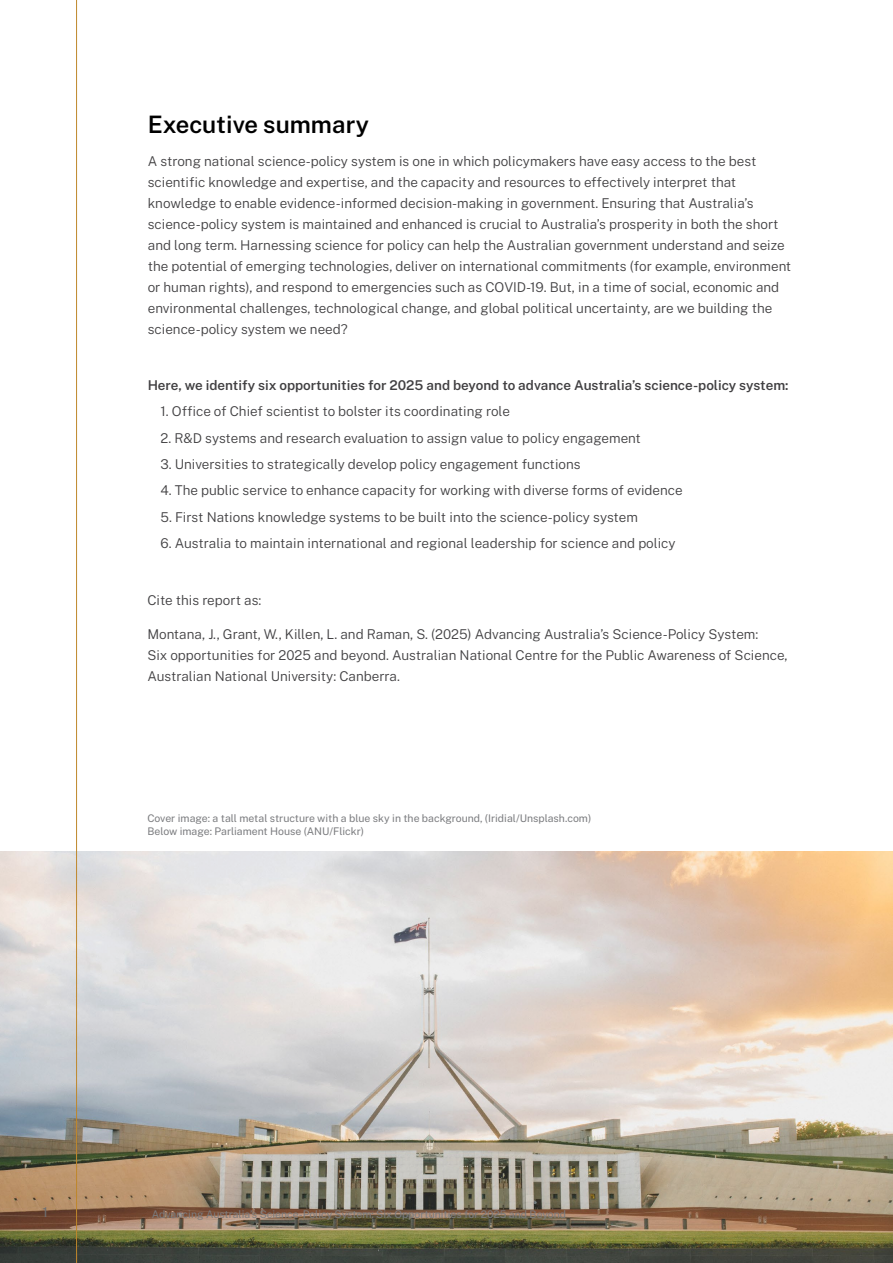
<style>
.page{position:relative;width:893px;height:1263px;background:#fff}
.page>*{position:absolute;margin:0;border:0;box-sizing:border-box;transform-origin:0 0}
.t1{font:600 24px "Public Sans";color:#000}
.t2{font:300 13.5px/21px "Public Sans";color:#414042}
.t3{font:600 13.5px "Public Sans";color:#414042}
.t4{font:13.5px "Public Sans";color:#6d6e71}
.t5{font:10.5px/12.6px "Public Sans";color:#7b7c7f}
</style>
<div class="page">
<img style="left:0;top:851px;width:893px;height:412px">
<hr style="left:76px;top:0;width:1px;height:1263px;background:#bf872b">
<h1 class="t1" style="left:148px;top:107px;width:223px">Executive summary</h1>
<p class="t2" style="left:148px;top:150px;width:645px">A strong national science-policy system is one in which policymakers have easy access to the best scientific knowledge and expertise, and the capacity and resources to effectively interpret that knowledge to enable evidence-informed decision-making in government. Ensuring that Australia’s science-policy system is maintained and enhanced is crucial to Australia’s prosperity in both the short and long term. Harnessing science for policy can help the Australian government understand and seize the potential of emerging technologies, deliver on international commitments (for example, environment or human rights), and respond to emergencies such as COVID-19. But, in a time of social, economic and environmental challenges, technological change, and global political uncertainty, are we building the science-policy system we need?</p>
<p class="t3" style="left:148px;top:375px;width:642px">Here, we identify six opportunities for 2025 and beyond to advance Australia’s science-policy system:</p>
<p class="t2" style="left:161px;top:400px;width:351px">1. Office of Chief scientist to bolster its coordinating role</p>
<p class="t2" style="left:161px;top:426px;width:482px">2. R&amp;D systems and research evaluation to assign value to policy engagement</p>
<p class="t2" style="left:161px;top:453px;width:421px">3. Universities to strategically develop policy engagement functions</p>
<p class="t2" style="left:161px;top:479px;width:524px">4. The public service to enhance capacity for working with diverse forms of evidence</p>
<p class="t2" style="left:161px;top:505px;width:479px">5. First Nations knowledge systems to be built into the science-policy system</p>
<p class="t2" style="left:161px;top:531px;width:517px">6. Australia to maintain international and regional leadership for science and policy</p>
<p class="t2" style="left:147px;top:588px;width:116px">Cite this report as:</p>
<p class="t2" style="left:147px;top:622px;width:642px">Montana, J., Grant, W., Killen, L. and Raman, S. (2025) Advancing Australia’s Science-Policy System:<br>Six opportunities for 2025 and beyond. Australian National Centre for the Public Awareness of Science,<br>Australian National University: Canberra.</p>
<p class="t5" style="left:147px;top:811px;width:445px">Cover image: a tall metal structure with a blue sky in the background, (Iridial/Unsplash.com)<br>Below image: Parliament House (ANU/Flickr)</p>
<p class="t4" style="left:43px;top:1203px;width:7px">1</p>
<p class="t5" style="left:152px;top:1207px;width:416px">Advancing Australia’s Science-Policy System: Six Opportunities for 2025 and Beyond</p>
</div>
